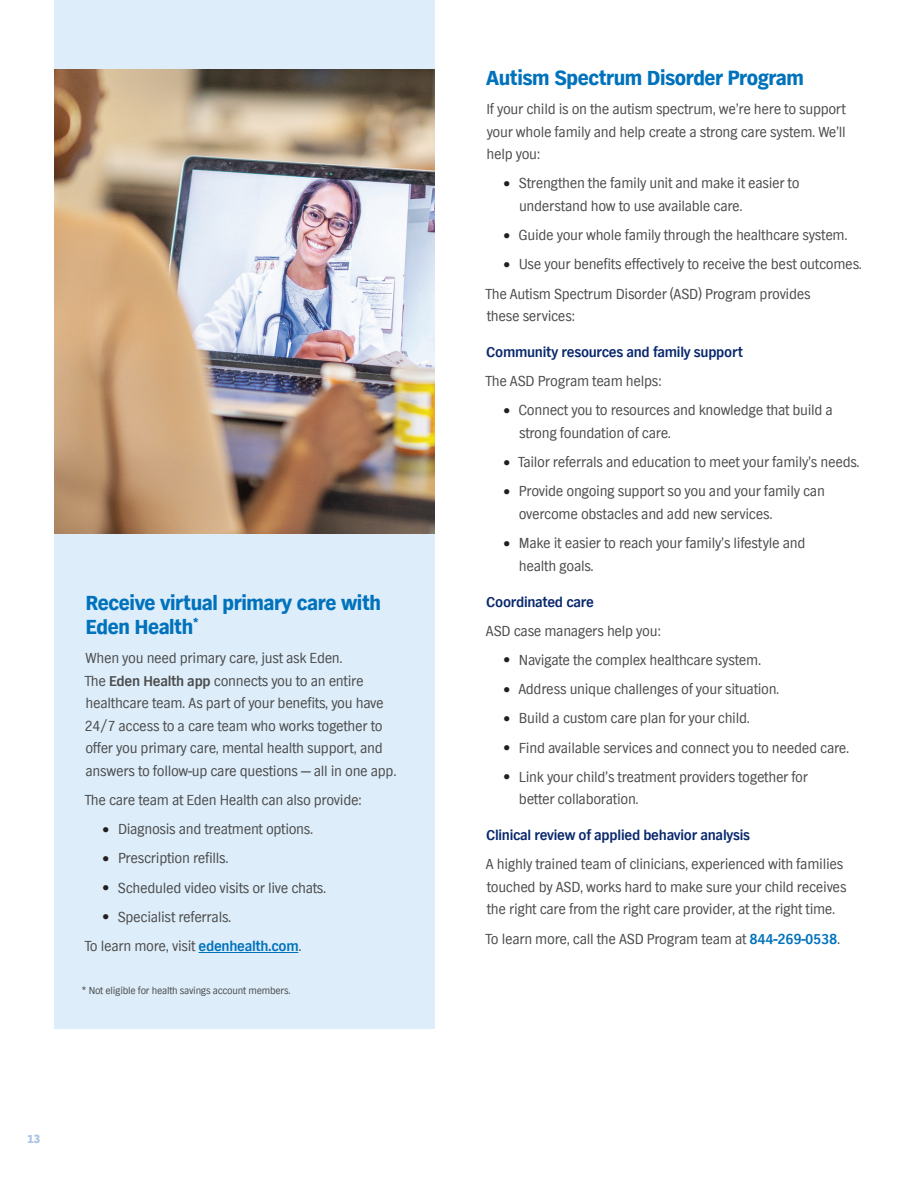
<style>
.page{position:relative;width:918px;height:1188px;background:#fff}
.page>*{position:absolute;margin:0;border:0;box-sizing:border-box;transform-origin:0 0}
.t1{font:900 21px/24px "TV Nord EF";letter-spacing:-.02em;color:#0072bc}
.t2{font:15px/22.5px "TV Nord EF";letter-spacing:-.02em;color:#4b4c4d}
.t3{font:700 15px "TV Nord EF";letter-spacing:-.02em;color:#09286d}
.t4{font:800 12px "TV Nord EF";color:#aec5e5}
.t5{font:10.5px "TV Nord EF";letter-spacing:-.02em;color:#4b4c4d}
.s1{font-weight:700}
.s2{font-weight:700;color:#0072bc}
</style>
<div class="page">
<div style="left:54px;top:0;width:380px;height:1028px;background:#ddedf9"></div>
<hr style="left:199px;top:952px;width:99px;height:1px;background:#0072bc">
<img style="left:54px;top:69px;width:380px;height:465px">
<h1 class="t1" style="left:86px;top:591px;width:297px">Receive virtual primary care with<br>Eden Health<sup>*</sup></h1>
<p class="t2" style="left:85px;top:647px;width:313px">When you need primary care, just ask Eden.<br>The <span class="s1">Eden Health app</span> connects you to an entire healthcare team. As part of your benefits, you have 24/7 access to a care team who works together to offer you primary care, mental health support, and answers to follow-up care questions — all in one app.</p>
<p class="t2" style="left:85px;top:789px;width:278px">The care team at Eden Health can also provide:</p>
<p class="t2" style="left:118px;top:818px;width:197px">Diagnosis and treatment options.</p>
<p class="t2" style="left:118px;top:847px;width:112px">Prescription refills.</p>
<p class="t2" style="left:118px;top:877px;width:210px">Scheduled video visits or live chats.</p>
<p class="t2" style="left:118px;top:906px;width:115px">Specialist referrals.</p>
<p class="t2" style="left:85px;top:935px;width:218px">To learn more, visit <span class="s2">edenhealth.com</span>.</p>
<p class="t5" style="left:81px;top:984px;width:211px">* Not eligible for health savings account members.</p>
<p class="t4" style="left:27px;top:1132px;width:15px">13</p>
<h1 class="t1" style="left:486px;top:67px;width:319px">Autism Spectrum Disorder Program</h1>
<p class="t2" style="left:487px;top:98px;width:361px;text-align:justify">If your child is on the autism spectrum, we’re here to support your whole family and help create a strong care system. We’ll help you:</p>
<p class="t2" style="left:519px;top:173px;width:282px">Strengthen the family unit and make it easier to understand how to use available care.</p>
<p class="t2" style="left:519px;top:224px;width:331px">Guide your whole family through the healthcare system.</p>
<p class="t2" style="left:519px;top:254px;width:345px">Use your benefits effectively to receive the best outcomes.</p>
<p class="t2" style="left:486px;top:283px;width:327px">The Autism Spectrum Disorder (ASD) Program provides</p>
<p class="t2" style="left:487px;top:305px;width:90px">these services:</p>
<p class="t3" style="left:486px;top:344px;width:258px">Community resources and family support</p>
<p class="t2" style="left:519px;top:367px;width:316px;line-height:29.2px;text-indent:-33px">The ASD Program team helps:<br>Connect you to resources and knowledge that build a</p>
<p class="t2" style="left:518px;top:419px;width:343px;line-height:29.2px">strong foundation of care.<br>Tailor referrals and education to meet your family’s needs.<br>Provide ongoing support so you and your family can</p>
<p class="t2" style="left:519px;top:500px;width:288px;line-height:29.2px">overcome obstacles and add new services.<br>Make it easier to reach your family’s lifestyle and</p>
<p class="t2" style="left:519px;top:555px;width:76px">health goals.</p>
<p class="t3" style="left:486px;top:593px;width:109px">Coordinated care</p>
<p class="t2" style="left:518px;top:616px;width:332px;line-height:29.2px;text-indent:-32px">ASD case managers help you:<br>Navigate the complex healthcare system.<br>Address unique challenges of your situation.<br>Build a custom care plan for your child.<br>Find available services and connect you to needed care.<br>Link your child’s treatment providers together for</p>
<p class="t2" style="left:519px;top:788px;width:121px">better collaboration.</p>
<p class="t3" style="left:486px;top:827px;width:265px">Clinical review of applied behavior analysis</p>
<p class="t2" style="left:486px;top:853px;width:362px">A highly trained team of clinicians, experienced with families touched by ASD, works hard to make sure your child receives the right care from the right care provider, at the right time.</p>
<p class="t2" style="left:486px;top:928px;width:356px">To learn more, call the ASD Program team at <span class="s2">844-269-0538</span>.</p>
</div>
